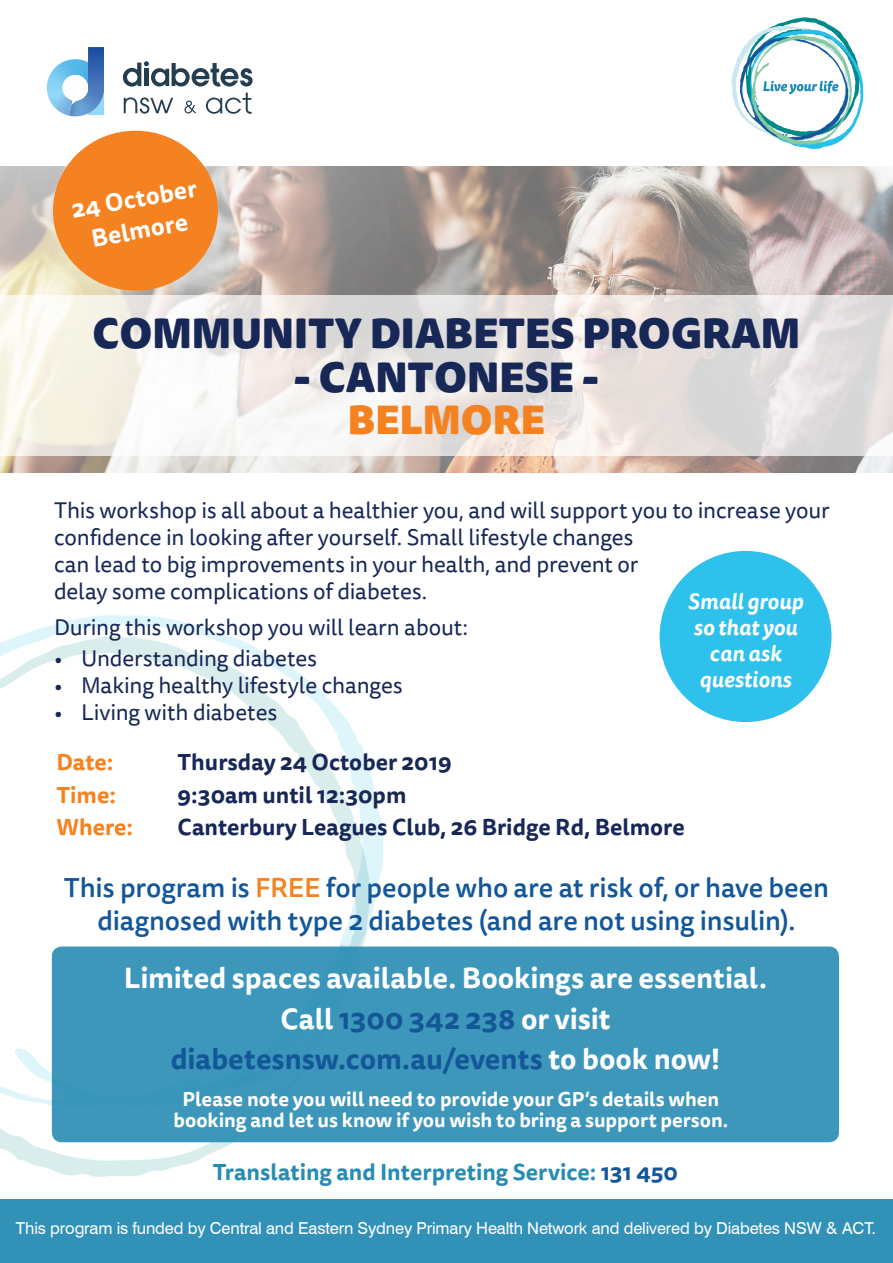
<style>
.page{position:relative;width:893px;height:1263px;background:#fff}
.page>*{position:absolute;margin:0;border:0;box-sizing:border-box;transform-origin:0 0}
.t1{font:900 40.5px "Tisa Sans OT";color:#172857}
.t2{font:900 39px "Tisa Sans OT";color:#f58220}
.t3{font:700 28.5px "Tisa Sans OT";color:#fff}
.t4{font:700 28.5px "Tisa Sans OT";letter-spacing:-.005em;color:#145799}
.t5{font:500 27px/33px "Tisa Sans OT";letter-spacing:-.005em;color:#145799;text-align:center}
.t6{font:700 24px "Tisa Sans OT";color:#fff}
.Subhead_Paragraph_St{font:22.5px/27px "Tisa Sans OT";letter-spacing:-.005em;color:#172857}
.t7{font:700 22.5px "Tisa Sans OT";color:#172857}
.t8{font:700 22.5px "Tisa Sans OT";color:#278cb4}
.t9{font:700 22.5px "Tisa Sans OT";color:#f58220}
.t10{font:italic 700 21.75px/26.1px "Tisa Sans OT";color:#fff;text-align:center}
.t11{font:700 19.5px "Tisa Sans OT";color:#fff}
.t12{font:16.5px "Swiss 721 BT";letter-spacing:-.01em;color:#fff}
.s1{color:#f58220}
.s2{color:#145799}
.s3{color:#fff}
</style>
<div class="page">
<svg style="left:123px;top:61px;width:130px;height:26px"></svg>
<svg style="left:47px;top:47px;width:57px;height:69px"></svg>
<svg style="left:206px;top:93px;width:46px;height:21px"></svg>
<svg style="left:124px;top:97px;width:49px;height:17px"></svg>
<svg style="left:184px;top:101px;width:12px;height:13px"></svg>
<div style="left:0;top:1199px;width:893px;height:64px;background:#3291b7"></div>
<svg style="left:731px;top:17px;width:132px;height:132px"></svg>
<svg style="left:19px;top:615px;width:365px;height:300px"></svg>
<svg style="left:0;top:636px;width:371px;height:541px"></svg>
<img style="left:0;top:167px;width:893px;height:305px">
<div style="left:53px;top:131px;width:165px;height:160px;background:#f58220;border-radius:50%"></div>
<div style="left:52px;top:946px;width:787px;height:196px;background:#3d97bb;border-radius:10px"></div>
<svg style="left:0;top:295px;width:893px;height:160px"></svg>
<div style="left:660px;top:551px;width:171px;height:171px;background:#2dc1ec;border-radius:50%"></div>
<p class="t6" style="left:69px;top:195px;width:128px;rotate:-10deg">24 October</p>
<p class="t6" style="left:89px;top:223px;width:99px;rotate:-10deg">Belmore</p>
<p class="t1" style="left:93px;top:306px;width:709px">COMMUNITY DIABETES PROGRAM</p>
<p class="t1" style="left:294px;top:349px;width:307px">- CANTONESE -</p>
<p class="t2" style="left:348px;top:394px;width:199px">BELMORE</p>
<p class="Subhead_Paragraph_St" style="left:54px;top:498px;width:777px">This workshop is all about a healthier you, and will support you to increase your confidence in looking after yourself. Small lifestyle changes<br>can lead to big improvements in your health, and prevent or<br>delay some complications of diabetes.</p>
<p class="Subhead_Paragraph_St" style="left:54px;top:615px;width:416px">During this workshop you will learn about:</p>
<p class="Subhead_Paragraph_St" style="left:54px;top:646px;width:265px">• Understanding diabetes</p>
<p class="Subhead_Paragraph_St" style="left:54px;top:673px;width:350px">• Making healthy lifestyle changes</p>
<p class="Subhead_Paragraph_St" style="left:54px;top:700px;width:225px">• Living with diabetes</p>
<p class="t10" style="left:688px;top:589px;width:117px">Small group so that you can ask</p>
<p class="t10" style="left:700px;top:667px;width:93px">questions</p>
<p class="t9" style="left:56px;top:748px;width:59px">Date:</p>
<p class="t7" style="left:178px;top:748px;width:276px">Thursday 24 October 2019</p>
<p class="t9" style="left:56px;top:780px;width:61px">Time:</p>
<p class="t7" style="left:178px;top:780px;width:230px">9:30am until 12:30pm</p>
<p class="t9" style="left:56px;top:813px;width:78px">Where:</p>
<p class="t7" style="left:178px;top:813px;width:509px">Canterbury Leagues Club, 26 Bridge Rd, Belmore</p>
<p class="t5" style="left:64px;top:872px;width:767px">This program is <span class="s1">FREE</span> for people who are at risk of, or have been diagnosed with type 2 diabetes (and are not using insulin).</p>
<p class="t3" style="left:124px;top:960px;width:644px">Limited spaces available. Bookings are essential.</p>
<p class="t3" style="left:280px;top:1001px;width:332px">Call <span class="s2">1300 342 238</span> or visit</p>
<p class="t4" style="left:171px;top:1041px;width:551px">diabetesnsw.com.au/events <span class="s3">to book now!</span></p>
<p class="t11" style="left:183px;top:1087px;width:538px">Please note you will need to provide your GP’s details when</p>
<p class="t11" style="left:174px;top:1108px;width:556px">booking and let us know if you wish to bring a support person.</p>
<p class="t8" style="left:213px;top:1157px;width:467px">Translating and Interpreting Service: <span class="s2">131 450</span></p>
<p class="t12" style="left:16px;top:1218px;width:861px">This program is funded by Central and Eastern Sydney Primary Health Network and delivered by Diabetes NSW &amp; ACT.</p>
</div>
